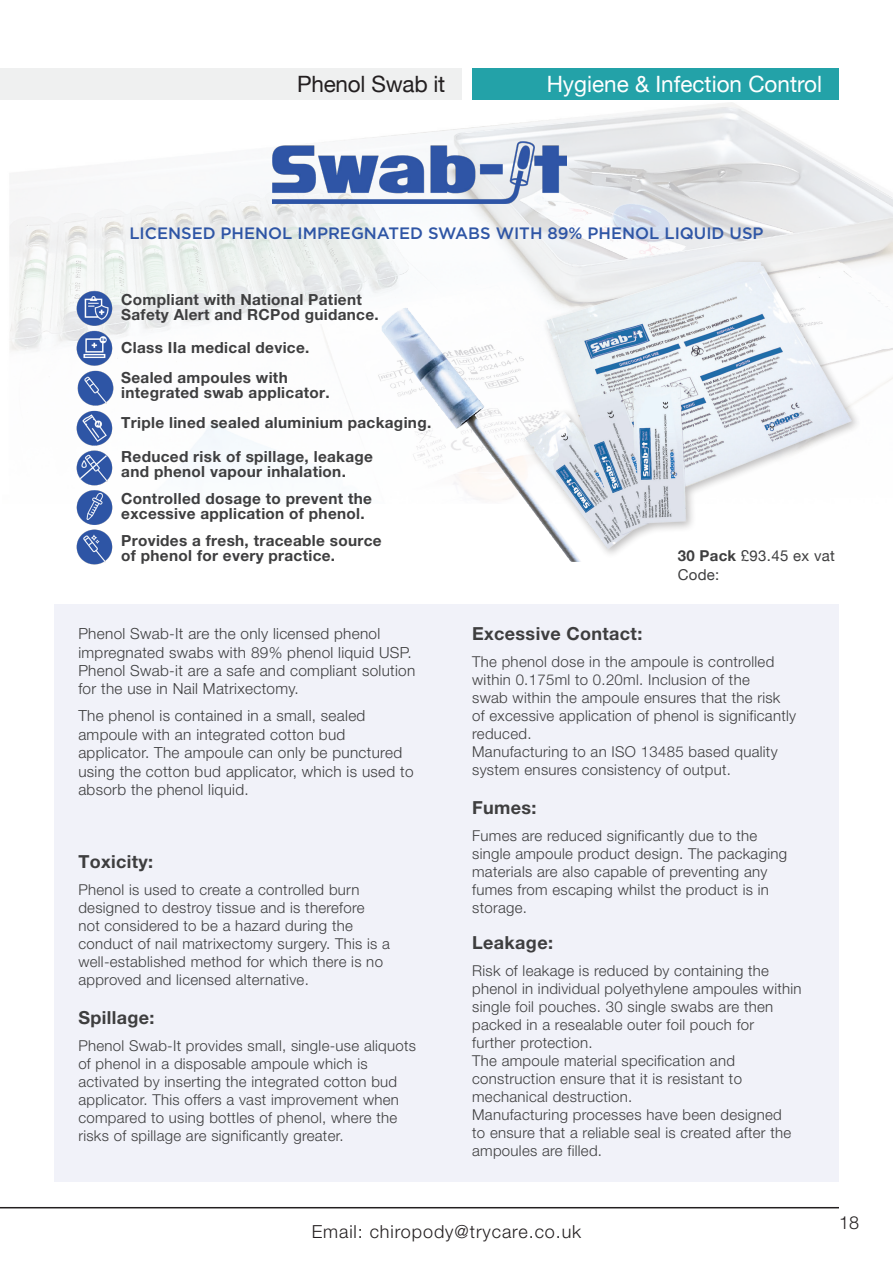
<style>
.page{position:relative;width:893px;height:1263px;background:#fff}
.page>*{position:absolute;margin:0;border:0;box-sizing:border-box;transform-origin:0 0}
.t1{font:22.5px "Helvetica Neue";color:#fff}
.t2{font:22.5px "Helvetica Neue";letter-spacing:-.01em;color:#231f20}
.t3{font:700 18px "Helvetica Neue LT Pro";letter-spacing:.02em;color:#3e3e3f}
.t4{font:300 18px "Helvetica Neue LT Pro";letter-spacing:.05em;color:#231f20}
.t5{font:500 16.5px "Gotham";color:#2e55a5}
.t6{font:700 15.3px/15px "Helvetica Neue LT Pro";letter-spacing:.02em;color:#3e3e3f}
.t7{font:300 15.3px/18.5px "Helvetica Neue LT Pro";letter-spacing:.02em;color:#3e3e3f}
.t8{font:300 15px/18px "Helvetica Neue LT Pro";letter-spacing:.02em;color:#3e3e3f}
.t9{font:15px "Helvetica Neue";letter-spacing:.02em;color:#3e3e3f}
.s1{font-weight:700}
</style>
<div class="page">
<hr style="left:0;top:1207px;width:839px;height:1px;background:#231f20">
<div style="left:54px;top:604px;width:785px;height:578px;background:#f1f2f9"></div>
<img style="left:9px;top:103px;width:884px;height:362px">
<div style="left:472px;top:68px;width:367px;height:32px;background:#23a2a8"></div>
<div style="left:0;top:68px;width:461px;height:32px;background:#eff0f0"></div>
<img style="left:272px;top:142px;width:295px;height:61px">
<img style="left:61px;top:275px;width:56px;height:290px">
<div style="left:521px;top:257px;width:341px;height:302px;background:#231f20;opacity:.3"></div>
<img style="left:492px;top:262px;width:360px;height:297px">
<img style="left:382px;top:295px;width:200px;height:267px">
<p class="t2" style="left:297px;top:70px;width:150px">Phenol Swab it</p>
<p class="t1" style="left:547px;top:70px;width:277px">Hygiene &amp; Infection Control</p>
<p class="t5" style="left:129px;top:223px;width:636px">LICENSED PHENOL IMPREGNATED SWABS WITH 89% PHENOL LIQUID USP</p>
<p class="t6" style="left:121px;top:291px;width:259px">Compliant with National Patient<br>Safety Alert and RCPod guidance.</p>
<p class="t6" style="left:121px;top:339px;width:190px">Class IIa medical device.</p>
<p class="t6" style="left:121px;top:369px;width:210px">Sealed ampoules with integrated swab applicator.</p>
<p class="t6" style="left:121px;top:414px;width:312px">Triple lined sealed aluminium packaging.</p>
<p class="t6" style="left:121px;top:449px;width:253px">Reduced risk of spillage, leakage and phenol vapour inhalation.</p>
<p class="t6" style="left:121px;top:491px;width:252px">Controlled dosage to prevent the excessive application of phenol.</p>
<p class="t6" style="left:121px;top:533px;width:262px">Provides a fresh, traceable source of phenol for every practice.</p>
<p class="t7" style="left:78px;top:624px;width:335px">Phenol Swab-It are the only licensed phenol impregnated swabs with 89% phenol liquid USP.</p>
<p class="t7" style="left:78px;top:661px;width:338px">Phenol Swab-it are a safe and compliant solution for the use in Nail Matrixectomy.</p>
<p class="t7" style="left:78px;top:706px;width:337px">The phenol is contained in a small, sealed ampoule with an integrated cotton bud applicator. The ampoule can only be punctured using the cotton bud applicator, which is used to absorb the phenol liquid.</p>
<p class="t3" style="left:78px;top:851px;width:76px">Toxicity:</p>
<p class="t8" style="left:78px;top:881px;width:313px">Phenol is used to create a controlled burn designed to destroy tissue and is therefore<br>not considered to be a hazard during the conduct of nail matrixectomy surgery. This is a well-established method for which there is no approved and licensed alternative.</p>
<p class="t3" style="left:78px;top:1007px;width:78px">Spillage:</p>
<p class="t8" style="left:78px;top:1037px;width:339px">Phenol Swab-It provides small, single-use aliquots of phenol in a disposable ampoule which is activated by inserting the integrated cotton bud applicator. This offers a vast improvement when compared to using bottles of phenol, where the risks of spillage are significantly greater.</p>
<p class="t9" style="left:678px;top:547px;width:159px"><span class="s1">30 Pack</span> £93.45 ex vat</p>
<p class="t9" style="left:678px;top:565px;width:43px">Code:</p>
<p class="t3" style="left:472px;top:622px;width:172px">Excessive Contact:</p>
<p class="t8" style="left:472px;top:652px;width:304px">The phenol dose in the ampoule is controlled within 0.175ml to 0.20ml. Inclusion of the</p>
<p class="t8" style="left:472px;top:688px;width:325px">swab within the ampoule ensures that the risk of excessive application of phenol is significantly reduced.</p>
<p class="t8" style="left:472px;top:742px;width:307px">Manufacturing to an ISO 13485 based quality system ensures consistency of output.</p>
<p class="t3" style="left:472px;top:796px;width:66px">Fumes:</p>
<p class="t8" style="left:472px;top:826px;width:316px">Fumes are reduced significantly due to the single ampoule product design. The packaging materials are also capable of preventing any fumes from escaping whilst the product is in storage.</p>
<p class="t3" style="left:472px;top:931px;width:82px">Leakage:</p>
<p class="t8" style="left:472px;top:961px;width:331px">Risk of leakage is reduced by containing the phenol in individual polyethylene ampoules within</p>
<p class="t8" style="left:472px;top:997px;width:303px">single foil pouches. 30 single swabs are then packed in a resealable outer foil pouch for further protection.</p>
<p class="t8" style="left:472px;top:1051px;width:271px">The ampoule material specification and construction ensure that it is resistant to mechanical destruction.</p>
<p class="t8" style="left:472px;top:1105px;width:321px">Manufacturing processes have been designed to ensure that a reliable seal is created after the ampoules are filled.</p>
<p class="t4" style="left:312px;top:1220px;width:271px">Email: chiropody@trycare.co.uk</p>
<p class="t4" style="left:839px;top:1212px;width:22px">18</p>
</div>
